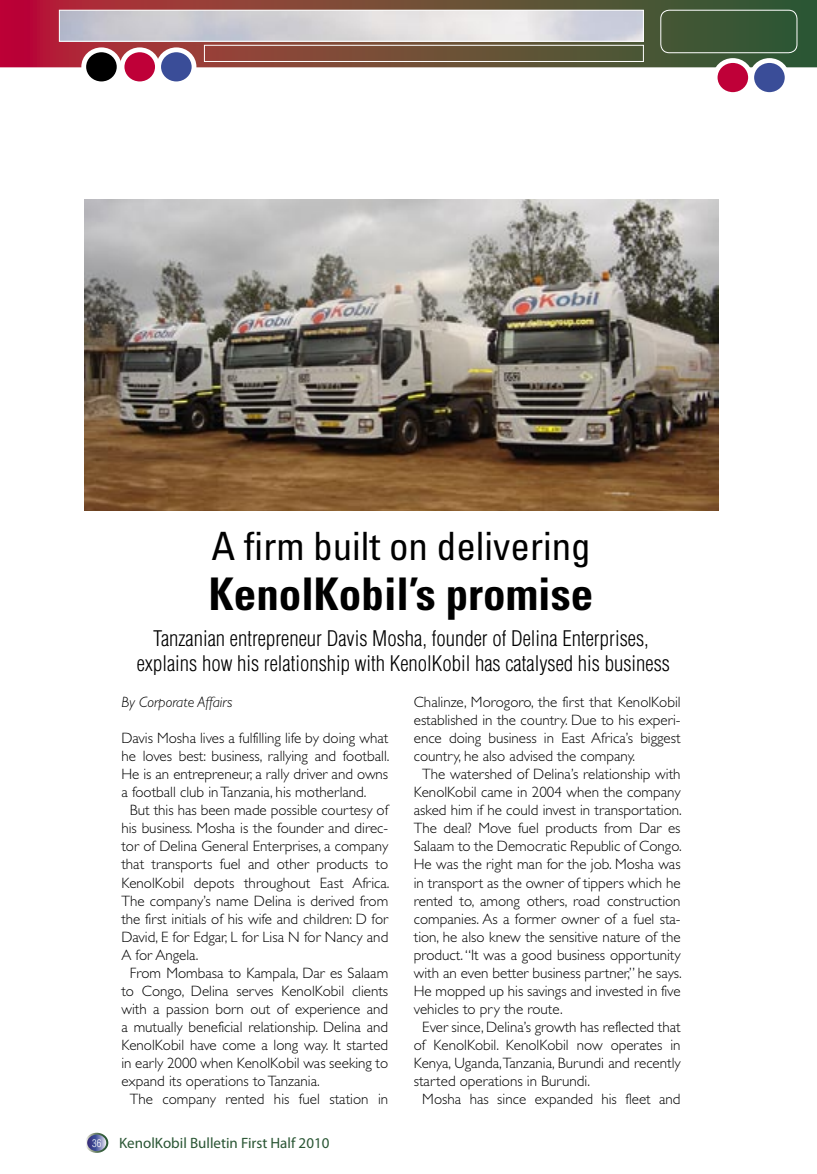
<style>
.page{position:relative;width:817px;height:1174px;background:#fff}
.page>*{position:absolute;margin:0;border:0;box-sizing:border-box;transform-origin:0 0}
.KK_Headline{font:700 condensed 45px "Univers";color:#000}
.KK_Headline-2{font:condensed 39px "Univers";color:#000}
.KK_Story_Intro{font:300 condensed 21px "Helvetica";color:#000}
.KK_Copy{font:300 15px/18px "Gill Sans";color:#000;text-align:justify}
.KK_Copy-2{font:15px "Myriad Pro";color:#2a5634}
.KK_Byline_1{font:italic 300 15px "Gill Sans";color:#000}
.KK_Copy-3{font:300 condensed 10.5px "Helvetica";color:#fff}
</style>
<div class="page">
<svg style="left:85px;top:1132px;width:23px;height:20px"></svg>
<svg style="left:87px;top:1134px;width:19px;height:17px"></svg>
<svg style="left:0;top:0;width:816px;height:67px;background:#7c493e"></svg>
<div style="left:84px;top:50px;width:35px;height:34px;background:#000;border-radius:50%"></div>
<div style="left:81px;top:47px;width:40px;height:39px;border:5px solid #fff;border-radius:50%"></div>
<div style="left:122px;top:50px;width:35px;height:34px;background:#bf0038;border-radius:50%"></div>
<div style="left:120px;top:47px;width:40px;height:39px;border:5px solid #fff;border-radius:50%"></div>
<div style="left:159px;top:50px;width:35px;height:34px;background:#3a4d98;border-radius:50%"></div>
<div style="left:156px;top:47px;width:40px;height:39px;border:5px solid #fff;border-radius:50%"></div>
<div style="left:715px;top:61px;width:35px;height:34px;background:#bf0038;border-radius:50%"></div>
<div style="left:712px;top:58px;width:40px;height:39px;border:5px solid #fff;border-radius:50%"></div>
<div style="left:751px;top:61px;width:36px;height:34px;background:#3a4d98;border-radius:50%"></div>
<div style="left:749px;top:58px;width:40px;height:39px;border:5px solid #fff;border-radius:50%"></div>
<svg style="left:660px;top:10px;width:137px;height:43px;background:#425d3d"></svg>
<img style="left:61px;top:12px;width:580px;height:27px">
<div style="left:59px;top:10px;width:584px;height:31px;border:1px solid #fff"></div>
<div style="left:204px;top:45px;width:439px;height:17px;border:1px solid #fff"></div>
<img style="left:84px;top:200px;width:634px;height:310px">
<p class="KK_Headline-2" style="left:211px;top:521px;width:381px">A firm built on delivering</p>
<p class="KK_Headline" style="left:209px;top:566px;width:386px">KenolKobil’s promise</p>
<p class="KK_Story_Intro" style="left:153px;top:625px;width:497px">Tanzanian entrepreneur Davis Mosha, founder of Delina Enterprises,</p>
<p class="KK_Story_Intro" style="left:137px;top:650px;width:534px">explains how his relationship with KenolKobil has catalysed his business</p>
<p class="KK_Byline_1" style="left:121px;top:694px;width:112px">By Corporate Affairs</p>
<p class="KK_Copy" style="left:121px;top:729px;width:269px">Davis Mosha lives a fulfilling life by doing what he loves best: business, rallying and football.<br>He is an entrepreneur, a rally driver and owns a football club in Tanzania, his motherland.</p>
<p class="KK_Copy" style="left:121px;top:801px;width:269px;text-indent:9px">But this has been made possible courtesy of his business. Mosha is the founder and direc&shy;tor of Delina General Enterprises, a company that transports fuel and other products to KenolKobil depots throughout East Africa.<br>The company’s name Delina is derived from the first initials of his wife and children: D for David, E for Edgar, L for Lisa N for Nancy and A for Angela.</p>
<p class="KK_Copy" style="left:121px;top:963px;width:268px;text-indent:9px">From Mombasa to Kampala, Dar es Salaam to Congo, Delina serves KenolKobil clients with a passion born out of experience and a mutually beneficial relationship. Delina and KenolKobil have come a long way. It started in early 2000 when KenolKobil was seeking to expand its operations to Tanzania.</p>
<p class="KK_Copy" style="left:130px;top:1089px;width:260px">The company rented his fuel station in</p>
<p class="KK_Copy-3" style="left:92px;top:1136px;width:11px">36</p>
<p class="KK_Copy-2" style="left:119px;top:1134px;width:212px">KenolKobil Bulletin First Half 2010</p>
<p class="KK_Copy" style="left:414px;top:693px;width:268px">Chalinze, Morogoro, the first that KenolKobil established in the country. Due to his experi&shy;ence doing business in East Africa’s biggest country, he also advised the company.</p>
<p class="KK_Copy" style="left:414px;top:765px;width:269px;text-indent:9px">The watershed of Delina’s relationship with KenolKobil came in 2004 when the company asked him if he could invest in transportation.<br>The deal? Move fuel products from Dar es Salaam to the Democratic Republic of Congo.<br>He was the right man for the job. Mosha was in transport as the owner of tippers which he rented to, among others, road construction companies. As a former owner of a fuel sta&shy;tion, he also knew the sensitive nature of the product. “It was a good business opportunity with an even better business partner,” he says.<br>He mopped up his savings and invested in five vehicles to pry the route.</p>
<p class="KK_Copy" style="left:414px;top:1017px;width:268px;text-indent:9px">Ever since, Delina’s growth has reflected that of KenolKobil. KenolKobil now operates in Kenya, Uganda, Tanzania, Burundi and recently started operations in Burundi.</p>
<p class="KK_Copy" style="left:422px;top:1089px;width:260px">Mosha has since expanded his fleet and</p>
</div>
